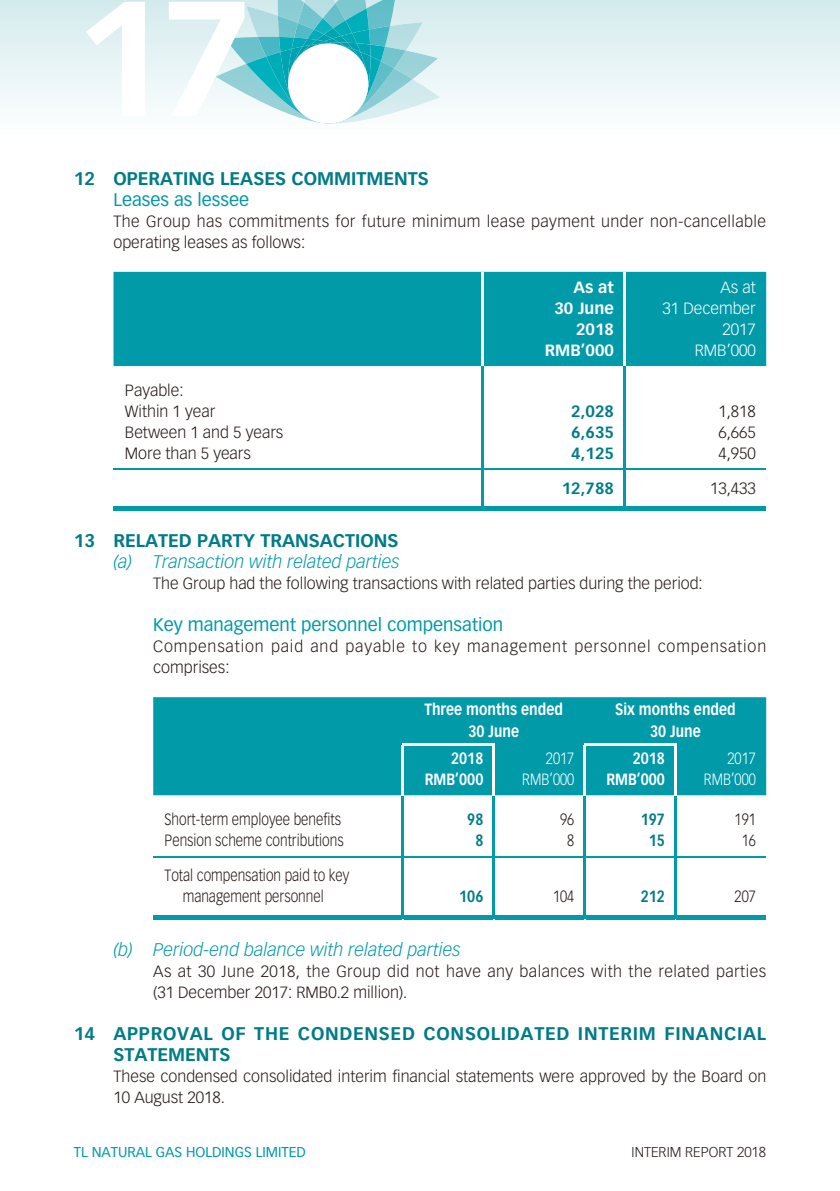
<style>
.page{position:relative;width:840px;height:1191px;background:#fff}
.page>*{position:absolute;margin:0;border:0;box-sizing:border-box;transform-origin:0 0}
.t1{font:700 160px "Vectora LT Std";color:#fff}
.t2{font:italic 300 18px "Vectora LT Std";color:#009aa8}
.t3{font:700 18px/21px "Vectora LT Std";letter-spacing:.04em;color:#007c87}
.t4{font:700 18px "Vectora LT Std";color:#007c87}
.t5{font:18px "Vectora LT Std";color:#009aa8}
.t6{font:300 16px/21px "Vectora LT Std";color:#231916}
.t7{font:300 16px/21px "Vectora LT Std";color:#231916;text-align:center;scale:.85 1}
.t8{font:300 16px/21px "Vectora LT Std";letter-spacing:.03em;color:#231916}
.t9{font:300 16px/21px "Vectora LT Std";letter-spacing:.025em;color:#231916}
.t10{font:300 16px/21px "Vectora LT Std";letter-spacing:.055em;color:#231916}
.t11{font:700 16px/21px "Vectora LT Std";color:#fff;text-align:center;scale:.85 1}
.t12{font:300 16px/21px "Vectora LT Std";color:#fff;text-align:right}
.t13{font:300 16px "Vectora LT Std";color:#fff;scale:.85 1}
.t14{font:700 16px/21px "Vectora LT Std";color:#fff;text-align:right}
.t15{font:700 16px "Vectora LT Std";color:#007c87}
.t16{font:700 16px "Vectora LT Std";color:#007c87;scale:.85 1}
.t17{font:14px "Vectora LT Std";color:#009aa8}
.t18{font:300 14px "Vectora LT Std";color:#231916}
</style>
<div class="page">
<svg style="left:0;top:0;width:839px;height:106px"></svg>
<svg style="left:215px;top:0;width:225px;height:124px"></svg>
<div style="left:113px;top:272px;width:652px;height:94px;background:#009aa8"></div>
<hr style="left:481px;top:272px;width:2px;height:45px;background:#fff">
<hr style="left:623px;top:272px;width:2px;height:45px;background:#fff">
<hr style="left:481px;top:317px;width:2px;height:21px;background:#fff">
<hr style="left:623px;top:317px;width:2px;height:21px;background:#fff">
<hr style="left:481px;top:338px;width:2px;height:28px;background:#fff">
<hr style="left:623px;top:338px;width:2px;height:28px;background:#fff">
<svg style="left:481px;top:366px;width:2px;height:11px"></svg>
<svg style="left:623px;top:366px;width:2px;height:11px"></svg>
<hr style="left:481px;top:377px;width:2px;height:21px;background:#009aa8">
<hr style="left:623px;top:377px;width:2px;height:21px;background:#009aa8">
<hr style="left:481px;top:398px;width:2px;height:21px;background:#009aa8">
<hr style="left:623px;top:398px;width:2px;height:21px;background:#009aa8">
<hr style="left:481px;top:419px;width:2px;height:21px;background:#009aa8">
<hr style="left:623px;top:419px;width:2px;height:21px;background:#009aa8">
<hr style="left:481px;top:440px;width:2px;height:21px;background:#009aa8">
<hr style="left:623px;top:440px;width:2px;height:21px;background:#009aa8">
<svg style="left:481px;top:461px;width:2px;height:14px"></svg>
<svg style="left:623px;top:461px;width:2px;height:14px"></svg>
<hr style="left:481px;top:475px;width:2px;height:21px;background:#009aa8">
<hr style="left:623px;top:475px;width:2px;height:21px;background:#009aa8">
<svg style="left:481px;top:496px;width:2px;height:15px"></svg>
<svg style="left:623px;top:496px;width:2px;height:15px"></svg>
<hr style="left:113px;top:469px;width:368px;height:1px;background:#009aa8">
<hr style="left:483px;top:469px;width:140px;height:1px;background:#009aa8">
<hr style="left:625px;top:469px;width:140px;height:1px;background:#009aa8">
<hr style="left:113px;top:507px;width:368px;height:4px;background:#009aa8">
<hr style="left:483px;top:507px;width:140px;height:4px;background:#009aa8">
<hr style="left:625px;top:507px;width:140px;height:4px;background:#009aa8">
<div style="left:153px;top:697px;width:612px;height:98px;background:#009aa8"></div>
<svg style="left:402px;top:796px;width:2px;height:10px"></svg>
<svg style="left:583px;top:796px;width:2px;height:10px"></svg>
<svg style="left:492px;top:796px;width:2px;height:10px"></svg>
<svg style="left:674px;top:796px;width:2px;height:10px"></svg>
<hr style="left:402px;top:806px;width:2px;height:21px;background:#009aa8">
<hr style="left:583px;top:806px;width:2px;height:21px;background:#009aa8">
<hr style="left:492px;top:806px;width:2px;height:21px;background:#009aa8">
<hr style="left:674px;top:806px;width:2px;height:21px;background:#009aa8">
<hr style="left:402px;top:827px;width:2px;height:21px;background:#009aa8">
<hr style="left:583px;top:827px;width:2px;height:21px;background:#009aa8">
<hr style="left:492px;top:827px;width:2px;height:21px;background:#009aa8">
<hr style="left:674px;top:827px;width:2px;height:21px;background:#009aa8">
<svg style="left:402px;top:848px;width:2px;height:15px"></svg>
<svg style="left:583px;top:848px;width:2px;height:15px"></svg>
<svg style="left:492px;top:848px;width:2px;height:15px"></svg>
<svg style="left:674px;top:848px;width:2px;height:15px"></svg>
<hr style="left:402px;top:863px;width:2px;height:42px;background:#009aa8">
<hr style="left:583px;top:863px;width:2px;height:42px;background:#009aa8">
<hr style="left:492px;top:863px;width:2px;height:42px;background:#009aa8">
<hr style="left:674px;top:863px;width:2px;height:42px;background:#009aa8">
<svg style="left:402px;top:905px;width:2px;height:14px"></svg>
<svg style="left:583px;top:905px;width:2px;height:14px"></svg>
<svg style="left:492px;top:905px;width:2px;height:14px"></svg>
<svg style="left:674px;top:905px;width:2px;height:14px"></svg>
<hr style="left:402px;top:744px;width:92px;height:2px;background:#fff">
<hr style="left:402px;top:746px;width:2px;height:21px;background:#fff">
<hr style="left:492px;top:746px;width:2px;height:21px;background:#fff">
<hr style="left:583px;top:744px;width:93px;height:2px;background:#fff">
<hr style="left:583px;top:746px;width:2px;height:21px;background:#fff">
<hr style="left:674px;top:746px;width:2px;height:21px;background:#fff">
<hr style="left:402px;top:767px;width:2px;height:28px;background:#fff">
<hr style="left:492px;top:767px;width:2px;height:28px;background:#fff">
<hr style="left:583px;top:767px;width:2px;height:28px;background:#fff">
<hr style="left:674px;top:767px;width:2px;height:28px;background:#fff">
<hr style="left:153px;top:856px;width:249px;height:1px;background:#009aa8">
<hr style="left:404px;top:856px;width:88px;height:1px;background:#009aa8">
<hr style="left:494px;top:856px;width:89px;height:1px;background:#009aa8">
<hr style="left:585px;top:856px;width:89px;height:1px;background:#009aa8">
<hr style="left:676px;top:856px;width:89px;height:1px;background:#009aa8">
<hr style="left:153px;top:915px;width:249px;height:4px;background:#009aa8">
<hr style="left:404px;top:915px;width:88px;height:4px;background:#009aa8">
<hr style="left:494px;top:915px;width:89px;height:4px;background:#009aa8">
<hr style="left:585px;top:915px;width:89px;height:4px;background:#009aa8">
<hr style="left:676px;top:915px;width:89px;height:4px;background:#009aa8">
<h1 class="t1" style="left:74px;top:-17px;width:183px">17</h1>
<p class="t4" style="left:74px;top:170px;width:356px">12 OPERATING LEASES COMMITMENTS</p>
<p class="t5" style="left:113px;top:191px;width:137px">Leases as lessee</p>
<p class="t9" style="left:113px;top:212px;width:653px">The Group has commitments for future minimum lease payment under non-cancellable operating leases as follows:</p>
<p class="t14" style="left:554px;top:278px;width:61px">As at<br>30 June</p>
<p class="t12" style="left:662px;top:278px;width:95px">As at<br>31 December</p>
<p class="t14" style="left:575px;top:320px;width:39px">2018</p>
<p class="t12" style="left:722px;top:320px;width:35px">2017</p>
<p class="t14" style="left:544px;top:341px;width:70px">RMB’000</p>
<p class="t12" style="left:694px;top:341px;width:63px">RMB’000</p>
<p class="t6" style="left:125px;top:380px;width:92px">Payable:<br>Within 1 year</p>
<p class="t15" style="left:571px;top:403px;width:44px">2,028</p>
<p class="t6" style="left:718px;top:401px;width:39px">1,818</p>
<p class="t6" style="left:125px;top:422px;width:160px">Between 1 and 5 years</p>
<p class="t15" style="left:571px;top:424px;width:44px">6,635</p>
<p class="t6" style="left:718px;top:422px;width:39px">6,665</p>
<p class="t6" style="left:125px;top:443px;width:128px">More than 5 years</p>
<p class="t15" style="left:571px;top:445px;width:44px">4,125</p>
<p class="t6" style="left:718px;top:443px;width:39px">4,950</p>
<p class="t15" style="left:561px;top:480px;width:54px">12,788</p>
<p class="t6" style="left:709px;top:479px;width:47px">13,433</p>
<p class="t4" style="left:74px;top:532px;width:326px">13 RELATED PARTY TRANSACTIONS</p>
<p class="t2" style="left:113px;top:553px;width:288px">(a) Transaction with related parties</p>
<p class="t6" style="left:153px;top:574px;width:550px">The Group had the following transactions with related parties during the period:</p>
<p class="t5" style="left:153px;top:616px;width:351px">Key management personnel compensation</p>
<p class="t10" style="left:153px;top:637px;width:614px">Compensation paid and payable to key management personnel compensation comprises:</p>
<p class="t11" style="left:424px;top:700px;width:164px">Three months ended<br>30 June</p>
<p class="t11" style="left:614px;top:700px;width:143px">Six months ended<br>30 June</p>
<p class="t11" style="left:451px;top:749px;width:39px">2018</p>
<p class="t13" style="left:545px;top:751px;width:35px">2017</p>
<p class="t11" style="left:632px;top:749px;width:39px">2018</p>
<p class="t13" style="left:727px;top:751px;width:35px">2017</p>
<p class="t11" style="left:424px;top:770px;width:70px">RMB’000</p>
<p class="t13" style="left:522px;top:772px;width:63px">RMB’000</p>
<p class="t11" style="left:606px;top:770px;width:70px">RMB’000</p>
<p class="t13" style="left:703px;top:772px;width:63px">RMB’000</p>
<p class="t7" style="left:164px;top:809px;width:209px">Short-term employee benefits</p>
<p class="t16" style="left:467px;top:811px;width:20px">98</p>
<p class="t7" style="left:559px;top:809px;width:18px">96</p>
<p class="t16" style="left:640px;top:811px;width:30px">197</p>
<p class="t7" style="left:734px;top:809px;width:26px">191</p>
<p class="t7" style="left:164px;top:830px;width:212px">Pension scheme contributions</p>
<p class="t16" style="left:475px;top:832px;width:11px">8</p>
<p class="t7" style="left:567px;top:830px;width:10px">8</p>
<p class="t16" style="left:648px;top:832px;width:20px">15</p>
<p class="t7" style="left:741px;top:830px;width:18px">16</p>
<p class="t7" style="left:164px;top:866px;width:219px">Total compensation paid to key management personnel</p>
<p class="t16" style="left:459px;top:888px;width:30px">106</p>
<p class="t7" style="left:552px;top:887px;width:26px">104</p>
<p class="t16" style="left:640px;top:888px;width:30px">212</p>
<p class="t7" style="left:734px;top:887px;width:26px">207</p>
<p class="t2" style="left:113px;top:940px;width:349px">(b) Period-end balance with related parties</p>
<p class="t8" style="left:153px;top:961px;width:614px">As at 30 June 2018, the Group did not have any balances with the related parties (31 December 2017: RMB0.2 million).</p>
<p class="t3" style="left:113px;top:1023px;width:653px;text-indent:-40px">14 APPROVAL OF THE CONDENSED CONSOLIDATED INTERIM FINANCIAL<br>STATEMENTS</p>
<p class="t6" style="left:113px;top:1066px;width:654px">These condensed consolidated interim financial statements were approved by the Board on<br>10 August 2018.</p>
<p class="t17" style="left:74px;top:1145px;width:233px">TL NATURAL GAS HOLDINGS LIMITED</p>
<p class="t18" style="left:631px;top:1145px;width:136px">INTERIM REPORT 2018</p>
</div>
